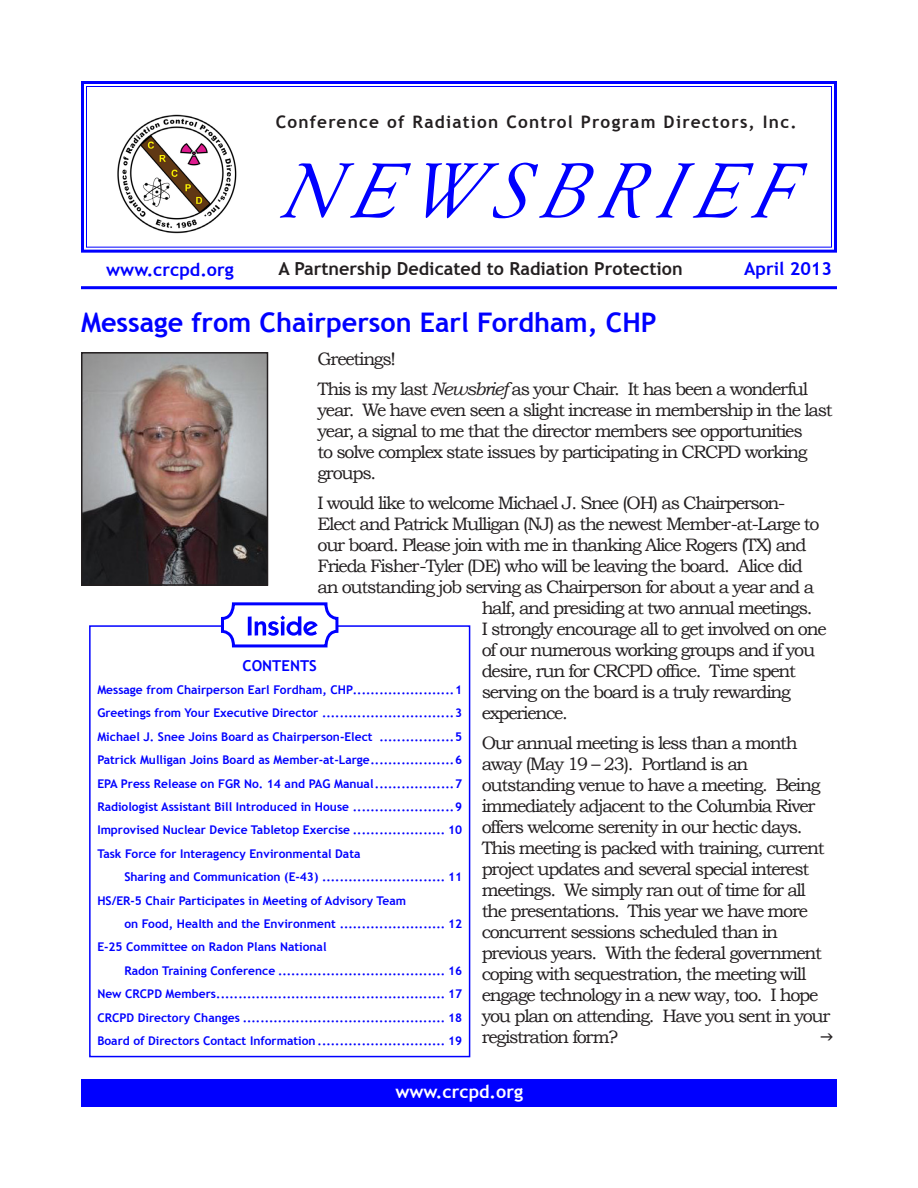
<style>
.page{position:relative;width:918px;height:1188px;background:#fff}
.page>*{position:absolute;margin:0;border:0;box-sizing:border-box;transform-origin:0 0}
.NEWSBRIEF_Title{font:italic 81px "Goudy Old Style T";color:#00f}
.Article_Headline{font:700 27px "Trebuchet MS";color:#00f}
.Body_Old_Bookman{font:18px/21px "Bookman Old Style";letter-spacing:-.07em;color:#231f20}
.t1{font:700 18px "Trebuchet MS";color:#231f20}
.t2{font:700 18px "Trebuchet MS";color:#00f}
.t3{font:700 18px "Trebuchet MS";color:#fff}
.t4{font:700 17.25px "Trebuchet MS";letter-spacing:.075em;color:#231f20}
.Table_of_Contents{font:700 15px "Trebuchet MS";color:#00f}
.Table_of_Contents-2{font:700 12px "Trebuchet MS";color:#00f}
.s1{font-style:italic}
</style>
<div class="page">
<svg style="left:81px;top:81px;width:756px;height:172px"></svg>
<div style="left:86px;top:86px;width:746px;height:162px;border:1px solid #00f"></div>
<div style="left:81px;top:1079px;width:756px;height:28px;background:#00f"></div>
<hr style="left:81px;top:286px;width:756px;height:3px;background:#00f">
<img style="left:117px;top:114px;width:121px;height:121px">
<img style="left:84px;top:355px;width:181px;height:228px">
<div style="left:81px;top:352px;width:187px;height:234px;border:2px solid #231f20"></div>
<div style="left:89px;top:625px;width:381px;height:432px;border:2px solid #00f"></div>
<svg style="left:219px;top:602px;width:121px;height:46px"></svg>
<p class="t4" style="left:276px;top:112px;width:523px">Conference of Radiation Control Program Directors, Inc.</p>
<p class="NEWSBRIEF_Title" style="left:277px;top:147px;width:544px">NEWSBRIEF</p>
<p class="t1" style="left:279px;top:257px;width:406px">A Partnership Dedicated to Radiation Protection</p>
<p class="t2" style="left:106px;top:258px;width:129px">www.crcpd.org</p>
<p class="t2" style="left:744px;top:258px;width:89px">April 2013</p>
<p class="Article_Headline" style="left:81px;top:305px;width:577px">Message from Chairperson Earl Fordham, CHP</p>
<p class="Body_Old_Bookman" style="left:318px;top:348px;width:80px">Greetings!</p>
<p class="Body_Old_Bookman" style="left:318px;top:378px;width:517px">This is my last <span class="s1">Newsbrief</span> as your Chair. It has been a wonderful year. We have even seen a slight increase in membership in the last year, a signal to me that the director members see opportunities<br>to solve complex state issues by participating in CRCPD working groups.</p>
<p class="Body_Old_Bookman" style="left:318px;top:492px;width:469px">I would like to welcome Michael J. Snee (OH) as Chairperson-</p>
<p class="Body_Old_Bookman" style="left:318px;top:513px;width:504px">Elect and Patrick Mulligan (NJ) as the newest Member-at-Large to</p>
<p class="Body_Old_Bookman" style="left:318px;top:534px;width:491px">our board. Please join with me in thanking Alice Rogers (TX) and</p>
<p class="Body_Old_Bookman" style="left:318px;top:555px;width:487px">Frieda Fisher-Tyler (DE) who will be leaving the board. Alice did</p>
<p class="Body_Old_Bookman" style="left:318px;top:576px;width:498px">an outstanding job serving as Chairperson for about a year and a</p>
<p class="Body_Old_Bookman" style="left:482px;top:597px;width:332px">half, and presiding at two annual meetings.</p>
<p class="Body_Old_Bookman" style="left:482px;top:618px;width:347px">I strongly encourage all to get involved on one</p>
<p class="Body_Old_Bookman" style="left:482px;top:639px;width:335px">of our numerous working groups and if you</p>
<p class="Body_Old_Bookman" style="left:482px;top:660px;width:316px">desire, run for CRCPD office. Time spent</p>
<p class="Body_Old_Bookman" style="left:482px;top:681px;width:311px">serving on the board is a truly rewarding</p>
<p class="Body_Old_Bookman" style="left:482px;top:702px;width:88px">experience.</p>
<p class="Body_Old_Bookman" style="left:482px;top:732px;width:350px">Our annual meeting is less than a month away (May 19 – 23). Portland is an outstanding venue to have a meeting. Being immediately adjacent to the Columbia River offers welcome serenity in our hectic days.<br>This meeting is packed with training, current project updates and several special interest meetings. We simply ran out of time for all the presentations. This year we have more concurrent sessions scheduled than in previous years. With the federal government coping with sequestration, the meeting will engage technology in a new way, too. I hope you plan on attending. Have you sent in your registration form?</p>
<p class="Table_of_Contents" style="left:243px;top:656px;width:76px">CONTENTS</p>
<p class="Table_of_Contents-2" style="left:97px;top:682px;width:366px">Message from Chairperson Earl Fordham, CHP.......................1</p>
<p class="Table_of_Contents-2" style="left:97px;top:706px;width:366px">Greetings from Your Executive Director ..............................3</p>
<p class="Table_of_Contents-2" style="left:97px;top:729px;width:366px">Michael J. Snee Joins Board as Chairperson-Elect .................5</p>
<p class="Table_of_Contents-2" style="left:97px;top:752px;width:366px">Patrick Mulligan Joins Board as Member-at-Large...................6</p>
<p class="Table_of_Contents-2" style="left:97px;top:776px;width:366px">EPA Press Release on FGR No. 14 and PAG Manual..................7</p>
<p class="Table_of_Contents-2" style="left:97px;top:799px;width:366px">Radiologist Assistant Bill Introduced in House .......................9</p>
<p class="Table_of_Contents-2" style="left:97px;top:823px;width:366px">Improvised Nuclear Device Tabletop Exercise ..................... 10</p>
<p class="Table_of_Contents-2" style="left:97px;top:846px;width:265px">Task Force for Interagency Environmental Data</p>
<p class="Table_of_Contents-2" style="left:124px;top:869px;width:339px">Sharing and Communication (E-43) ............................ 11</p>
<p class="Table_of_Contents-2" style="left:97px;top:893px;width:310px">HS/ER-5 Chair Participates in Meeting of Advisory Team</p>
<p class="Table_of_Contents-2" style="left:124px;top:916px;width:339px">on Food, Health and the Environment ........................ 12</p>
<p class="Table_of_Contents-2" style="left:97px;top:940px;width:231px">E-25 Committee on Radon Plans National</p>
<p class="Table_of_Contents-2" style="left:124px;top:963px;width:339px">Radon Training Conference ...................................... 16</p>
<p class="Table_of_Contents-2" style="left:97px;top:986px;width:366px">New CRCPD Members.................................................... 17</p>
<p class="Table_of_Contents-2" style="left:97px;top:1010px;width:366px">CRCPD Directory Changes .............................................. 18</p>
<p class="Table_of_Contents-2" style="left:97px;top:1033px;width:366px">Board of Directors Contact Information ............................. 19</p>
<p class="t3" style="left:395px;top:1080px;width:129px">www.crcpd.org</p>
</div>
